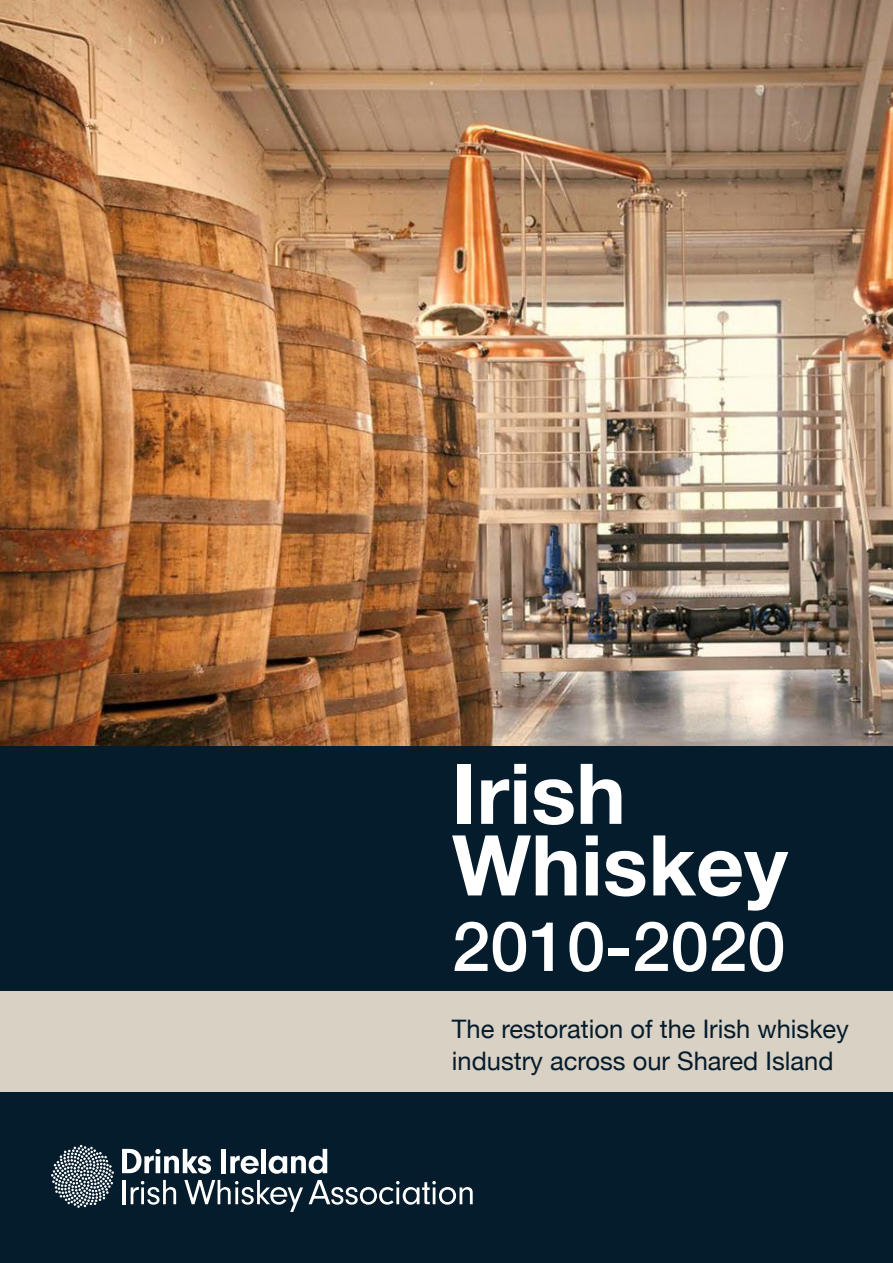
<style>
.page{position:relative;width:893px;height:1263px;background:#fff}
.page>*{position:absolute;margin:0;border:0;box-sizing:border-box;transform-origin:0 0}
.t1{font:700 84px "Helvetica Neue";color:#fff}
.t2{font:500 69px "Helvetica Neue";color:#fff}
.t3{font:25.5px "Helvetica Neue";color:#051c2c}
</style>
<div class="page">
<div style="left:0;top:975px;width:893px;height:135px;background:#dad1c5"></div>
<img style="left:0;top:0;width:893px;height:746px">
<div style="left:0;top:746px;width:893px;height:245px;background:#051c2c"></div>
<div style="left:0;top:1093px;width:893px;height:170px;background:#051c2c"></div>
<svg style="left:51px;top:1145px;width:63px;height:63px"></svg>
<svg style="left:309px;top:1180px;width:164px;height:25px"></svg>
<svg style="left:122px;top:1149px;width:89px;height:25px"></svg>
<div style="left:221px;top:1149px;width:5px;height:24px;background:#fff"></div>
<svg style="left:230px;top:1156px;width:29px;height:18px"></svg>
<div style="left:261px;top:1149px;width:5px;height:24px;background:#fff"></div>
<svg style="left:269px;top:1149px;width:58px;height:25px"></svg>
<hr style="left:123px;top:1180px;width:3px;height:24px;background:#fff">
<svg style="left:131px;top:1180px;width:45px;height:25px"></svg>
<svg style="left:184px;top:1180px;width:119px;height:32px"></svg>
<p class="t1" style="left:452px;top:742px;width:176px">Irish</p>
<p class="t1" style="left:452px;top:813px;width:337px">Whiskey</p>
<p class="t2" style="left:452px;top:891px;width:335px">2010-2020</p>
<p class="t3" style="left:452px;top:1014px;width:399px">The restoration of the Irish whiskey</p>
<p class="t3" style="left:452px;top:1045px;width:383px">industry across our Shared Island</p>
</div>
